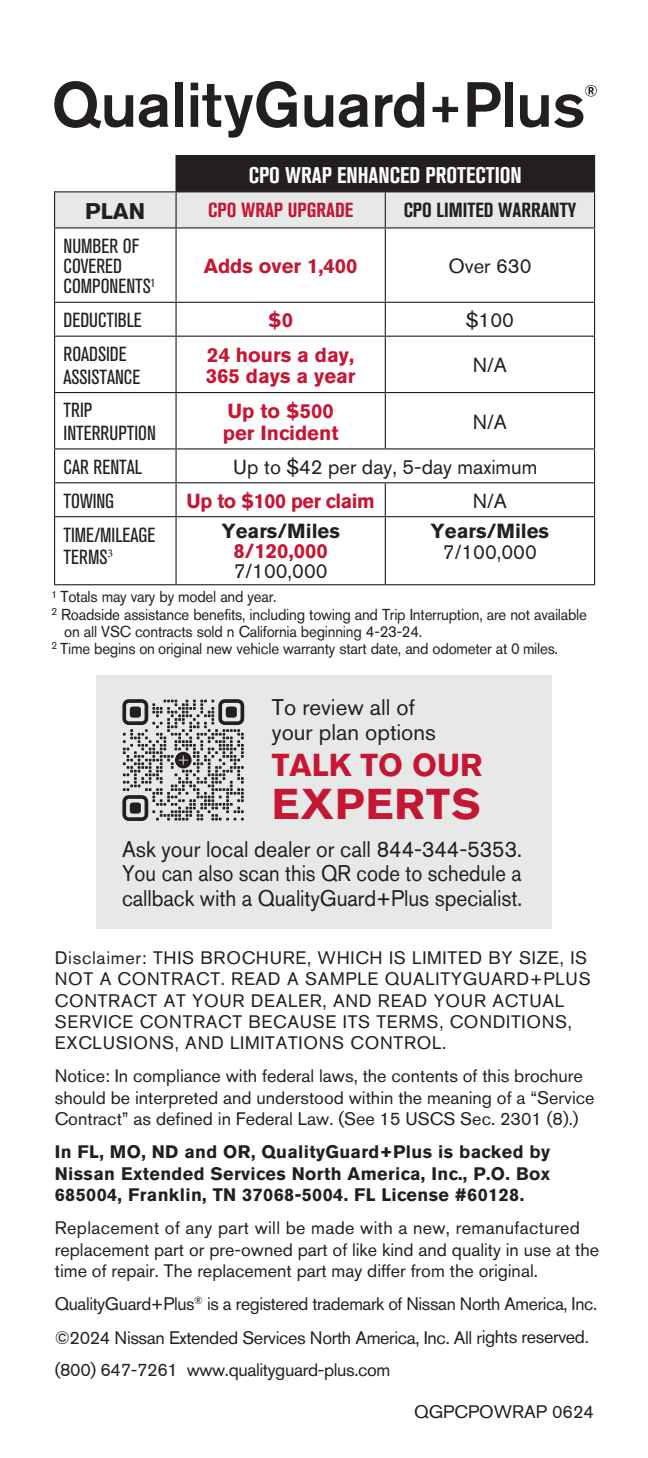
<style>
.page{position:relative;width:648px;height:1458px;background:#fff}
.page>*{position:absolute;margin:0;border:0;box-sizing:border-box;transform-origin:0 0}
.t1{font:700 42.75px "Nissan AG";letter-spacing:.03em;color:#c51733}
.t2{font:700 31.5px "Nissan AG";color:#c51733}
.t3{font:22.5px/24.8px "Nissan AG";letter-spacing:-.005em;color:#231f20;text-align:justify;scale:.95 1}
.t4{font:22.5px/24.8px "Nissan AG";letter-spacing:-.005em;color:#231f20}
.t5{font:700 condensed 22.5px "Nissan AG";color:#fff}
.t6{font:700 22.5px "Nissan AG";color:#231f20}
.t7{font:condensed 20.25px/22.5px "Nissan AG";color:#231f20}
.t8{font:700 20.25px/21.4px "Nissan AG";color:#c51733}
.t9{font:20.25px "Nissan AG";color:#231f20}
.t10{font:700 20.25px "Nissan AG";color:#231f20}
.t11{font:700 condensed 20.25px "Nissan AG";color:#231f20}
.t12{font:700 20.25px "Nissan AG";letter-spacing:-.02em;color:#c51733}
.t13{font:700 condensed 20.25px "Nissan AG";color:#c51733}
.t14{font:18px/21.6px "Nissan AG";color:#231f20}
.t15{font:18px/21.4px "Nissan AG";letter-spacing:.04em;color:#231f20}
.t16{font:18px/32.9px "Nissan AG";letter-spacing:-.02em;color:#231f20}
.t17{font:700 18px/21.6px "Nissan AG";letter-spacing:.02em;color:#231f20;text-align:justify}
.t18{font:15.75px "Nissan AG";letter-spacing:-.015em;color:#231f20;scale:.95 1}
</style>
<div class="page">
<svg style="left:54px;top:81px;width:79px;height:48px"></svg>
<svg style="left:139px;top:94px;width:30px;height:34px"></svg>
<div style="left:175px;top:82px;width:8px;height:45px;background:#231f20"></div>
<svg style="left:191px;top:81px;width:106px;height:57px"></svg>
<svg style="left:304px;top:95px;width:29px;height:33px"></svg>
<svg style="left:339px;top:94px;width:30px;height:34px"></svg>
<svg style="left:375px;top:82px;width:49px;height:46px"></svg>
<svg style="left:433px;top:97px;width:25px;height:25px"></svg>
<svg style="left:467px;top:82px;width:34px;height:45px"></svg>
<div style="left:505px;top:82px;width:8px;height:45px;background:#231f20"></div>
<svg style="left:520px;top:85px;width:77px;height:43px"></svg>
<div style="left:176px;top:156px;width:419px;height:36px;background:#231f20"></div>
<div style="left:55px;top:192px;width:539px;height:35px;background:#e7e8e8"></div>
<hr style="left:176px;top:155px;width:209px;height:1px;background:#231f20">
<hr style="left:385px;top:155px;width:210px;height:1px;background:#231f20">
<hr style="left:54px;top:191px;width:122px;height:1px;background:#231f20">
<hr style="left:54px;top:192px;width:1px;height:35px;background:#231f20">
<hr style="left:176px;top:192px;width:1px;height:35px;background:#231f20">
<hr style="left:385px;top:192px;width:1px;height:35px;background:#231f20">
<hr style="left:594px;top:192px;width:1px;height:35px;background:#231f20">
<hr style="left:54px;top:227px;width:122px;height:1px;background:#231f20">
<hr style="left:54px;top:228px;width:1px;height:74px;background:#231f20">
<hr style="left:176px;top:227px;width:209px;height:1px;background:#231f20">
<hr style="left:176px;top:228px;width:1px;height:74px;background:#231f20">
<hr style="left:385px;top:227px;width:210px;height:1px;background:#231f20">
<hr style="left:385px;top:228px;width:1px;height:74px;background:#231f20">
<hr style="left:594px;top:228px;width:1px;height:74px;background:#231f20">
<hr style="left:54px;top:302px;width:122px;height:1px;background:#231f20">
<hr style="left:54px;top:303px;width:1px;height:33px;background:#231f20">
<hr style="left:176px;top:302px;width:209px;height:1px;background:#231f20">
<hr style="left:176px;top:303px;width:1px;height:33px;background:#231f20">
<hr style="left:385px;top:302px;width:210px;height:1px;background:#231f20">
<hr style="left:385px;top:303px;width:1px;height:33px;background:#231f20">
<hr style="left:594px;top:303px;width:1px;height:33px;background:#231f20">
<hr style="left:54px;top:336px;width:122px;height:1px;background:#231f20">
<hr style="left:54px;top:337px;width:1px;height:55px;background:#231f20">
<hr style="left:176px;top:336px;width:209px;height:1px;background:#231f20">
<hr style="left:176px;top:337px;width:1px;height:55px;background:#231f20">
<hr style="left:385px;top:336px;width:210px;height:1px;background:#231f20">
<hr style="left:385px;top:337px;width:1px;height:55px;background:#231f20">
<hr style="left:594px;top:337px;width:1px;height:55px;background:#231f20">
<hr style="left:54px;top:392px;width:122px;height:1px;background:#231f20">
<hr style="left:54px;top:393px;width:1px;height:55px;background:#231f20">
<hr style="left:176px;top:392px;width:209px;height:1px;background:#231f20">
<hr style="left:176px;top:393px;width:1px;height:55px;background:#231f20">
<hr style="left:385px;top:392px;width:210px;height:1px;background:#231f20">
<hr style="left:385px;top:393px;width:1px;height:55px;background:#231f20">
<hr style="left:594px;top:393px;width:1px;height:55px;background:#231f20">
<hr style="left:54px;top:448px;width:122px;height:1px;background:#231f20">
<hr style="left:54px;top:449px;width:1px;height:33px;background:#231f20">
<hr style="left:176px;top:448px;width:209px;height:1px;background:#231f20">
<hr style="left:176px;top:449px;width:1px;height:33px;background:#231f20">
<hr style="left:385px;top:448px;width:210px;height:1px;background:#231f20">
<hr style="left:594px;top:449px;width:1px;height:33px;background:#231f20">
<hr style="left:54px;top:482px;width:122px;height:1px;background:#231f20">
<hr style="left:54px;top:483px;width:1px;height:33px;background:#231f20">
<hr style="left:176px;top:482px;width:209px;height:1px;background:#231f20">
<hr style="left:176px;top:483px;width:1px;height:33px;background:#231f20">
<hr style="left:385px;top:482px;width:210px;height:1px;background:#231f20">
<hr style="left:385px;top:483px;width:1px;height:33px;background:#231f20">
<hr style="left:594px;top:483px;width:1px;height:33px;background:#231f20">
<hr style="left:54px;top:516px;width:122px;height:1px;background:#231f20">
<hr style="left:54px;top:517px;width:1px;height:67px;background:#231f20">
<hr style="left:176px;top:516px;width:209px;height:1px;background:#231f20">
<hr style="left:176px;top:517px;width:1px;height:67px;background:#231f20">
<hr style="left:385px;top:516px;width:210px;height:1px;background:#231f20">
<hr style="left:385px;top:517px;width:1px;height:67px;background:#231f20">
<hr style="left:594px;top:517px;width:1px;height:67px;background:#231f20">
<hr style="left:54px;top:584px;width:122px;height:1px;background:#231f20">
<hr style="left:176px;top:584px;width:209px;height:1px;background:#231f20">
<hr style="left:385px;top:584px;width:210px;height:1px;background:#231f20">
<div style="left:96px;top:675px;width:456px;height:253px;background:#e7e8e8"></div>
<svg style="left:122px;top:699px;width:122px;height:122px"></svg>
<p class="t5" style="left:249px;top:162px;width:275px">CPO WRAP ENHANCED PROTECTION</p>
<p class="t6" style="left:85px;top:198px;width:62px">PLAN</p>
<p class="t13" style="left:208px;top:199px;width:147px">CPO WRAP UPGRADE</p>
<p class="t11" style="left:404px;top:199px;width:174px">CPO LIMITED WARRANTY</p>
<p class="t7" style="left:64px;top:236px;width:93px;line-height:20.2px">NUMBER OF<br>COVERED<br>COMPONENTS<sup>1</sup></p>
<p class="t8" style="left:204px;top:255px;width:155px">Adds over 1,400</p>
<p class="t9" style="left:448px;top:254px;width:85px">Over 630</p>
<p class="t7" style="left:64px;top:309px;width:80px">DEDUCTIBLE</p>
<p class="t8" style="left:268px;top:310px;width:26px">$0</p>
<p class="t9" style="left:466px;top:308px;width:50px">$100</p>
<p class="t7" style="left:64px;top:343px;width:78px">ROADSIDE<br>ASSISTANCE</p>
<p class="t8" style="left:206px;top:344px;width:151px">24 hours a day,<br>365 days a year</p>
<p class="t9" style="left:473px;top:353px;width:36px">N/A</p>
<p class="t7" style="left:64px;top:400px;width:94px">TRIP<br>INTERRUPTION</p>
<p class="t8" style="left:223px;top:400px;width:117px">Up to $500 per Incident</p>
<p class="t9" style="left:473px;top:410px;width:36px">N/A</p>
<p class="t7" style="left:64px;top:456px;width:80px">CAR RENTAL</p>
<p class="t9" style="left:233px;top:455px;width:306px">Up to $42 per day, 5-day maximum</p>
<p class="t7" style="left:64px;top:490px;width:52px">TOWING</p>
<p class="t12" style="left:187px;top:489px;width:190px">Up to $100 per claim</p>
<p class="t9" style="left:473px;top:489px;width:36px">N/A</p>
<p class="t7" style="left:64px;top:524px;width:93px">TIME/MILEAGE<br>TERMS<sup>3</sup></p>
<p class="t10" style="left:221px;top:519px;width:120px">Years/Miles</p>
<p class="t10" style="left:431px;top:519px;width:120px">Years/Miles</p>
<p class="t9" style="left:443px;top:540px;width:96px">7/100,000</p>
<p class="t8" style="left:233px;top:540px;width:96px">8/120,000</p>
<p class="t9" style="left:234px;top:559px;width:96px">7/100,000</p>
<p class="t18" style="left:51px;top:588px;width:239px"><sup>1</sup> Totals may vary by model and year.</p>
<p class="t18" style="left:51px;top:605px;width:565px"><sup>2</sup> Roadside assistance benefits, including towing and Trip Interruption, are not available</p>
<p class="t18" style="left:64px;top:622px;width:379px">on all VSC contracts sold n California beginning 4-23-24.</p>
<p class="t18" style="left:51px;top:639px;width:535px"><sup>2</sup> Time begins on original new vehicle warranty start date, and odometer at 0 miles.</p>
<p class="t4" style="left:272px;top:686px;width:166px">To review all of your plan options</p>
<h2 class="t2" style="left:272px;top:738px;width:212px">TALK TO OUR</h2>
<h1 class="t1" style="left:272px;top:770px;width:211px">EXPERTS</h1>
<p class="t3" style="left:122px;top:827px;width:423px">Ask your local dealer or call 844-344-5353.<br>You can also scan this QR code to schedule a callback with a QualityGuard+Plus specialist.</p>
<p class="t4" style="left:272px;top:695px;width:166px">To review all of your plan options</p>
<h2 class="t2" style="left:272px;top:747px;width:212px">TALK TO OUR</h2>
<h1 class="t1" style="left:272px;top:779px;width:211px">EXPERTS</h1>
<p class="t3" style="left:122px;top:836px;width:423px">Ask your local dealer or call 844-344-5353.<br>You can also scan this QR code to schedule a callback with a QualityGuard+Plus specialist.</p>
<p class="t15" style="left:55px;top:946px;width:537px">Disclaimer: THIS BROCHURE, WHICH IS LIMITED BY SIZE, IS NOT A CONTRACT. READ A SAMPLE QUALITYGUARD+PLUS CONTRACT AT YOUR DEALER, AND READ YOUR ACTUAL SERVICE CONTRACT BECAUSE ITS TERMS, CONDITIONS, EXCLUSIONS, AND LIMITATIONS CONTROL.</p>
<p class="t14" style="left:55px;top:1065px;width:541px">Notice: In compliance with federal laws, the contents of this brochure should be interpreted and understood within the meaning of a “Service<br>Contract” as defined in Federal Law. (See 15 USCS Sec. 2301 (8).)</p>
<p class="t17" style="left:55px;top:1141px;width:497px">In FL, MO, ND and OR, QualityGuard+Plus is backed by Nissan Extended Services North America, Inc., P.O. Box 685004, Franklin, TN 37068-5004. FL License #60128.</p>
<p class="t14" style="left:55px;top:1217px;width:546px">Replacement of any part will be made with a new, remanufactured replacement part or pre-owned part of like kind and quality in use at the time of repair. The replacement part may differ from the original.</p>
<p class="t16" style="left:55px;top:1288px;width:544px">QualityGuard+Plus<sup>®</sup> is a registered trademark of Nissan North America, Inc. ©2024 Nissan Extended Services North America, Inc. All rights reserved. (800) 647-7261 www.qualityguard-plus.com</p>
<p class="t14" style="left:100px;top:1326px;width:12px">3</p>
<p class="t14" style="left:414px;top:1401px;width:181px">QGPCPOWRAP 0624</p>
<p class="t14" style="left:563px;top:1400px;width:33px">8 3</p>
</div>
